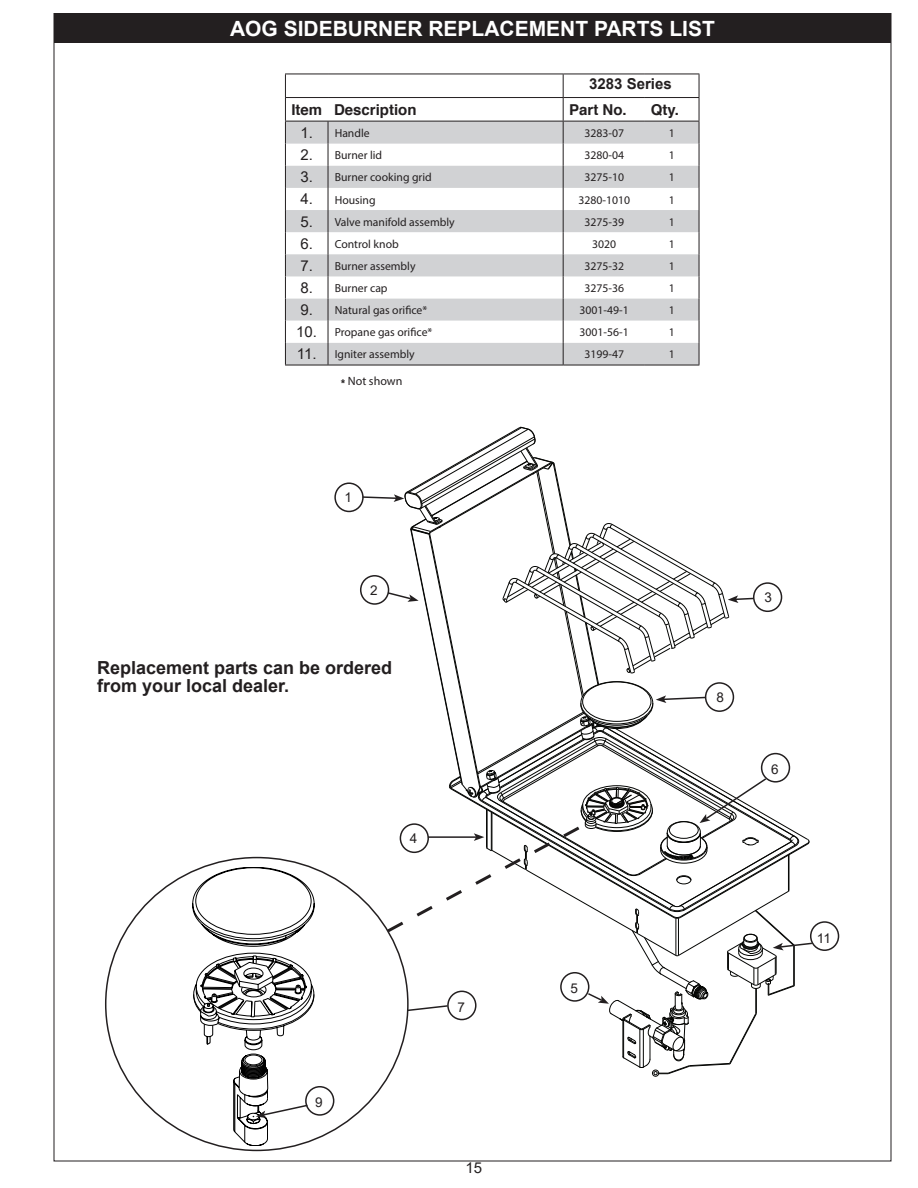
<style>
.page{position:relative;width:918px;height:1188px;background:#fff}
.page>*{position:absolute;margin:0;border:0;box-sizing:border-box;transform-origin:0 0}
.t1{font:700 21px "Arial";color:#fff}
.t2{font:700 18px/18px "Arial";color:#231f20}
.t3{font:700 15px "Helvetica";color:#231f20}
.t4{font:700 15px "Arial";color:#231f20}
.t5{font:15px "Arial";color:#231f20}
.t6{font:13.5px "Arial";color:#231f20}
.t7{font:12px "Myriad Pro";color:#231f20}
.t8{font:11.7px "Myriad Pro";color:#231f20}
.s1{font-family:"Arial";font-size:15px}
.s2{font-family:"Helvetica";font-weight:700}
</style>
<div class="page">
<div style="left:652px;top:1070px;width:7px;height:7px;border:1px solid #040503;border-radius:50%"></div>
<div style="left:334px;top:482px;width:30px;height:30px;border:2px solid #231f20;border-radius:50%"></div>
<div style="left:360px;top:575px;width:29px;height:30px;border:2px solid #231f20;border-radius:50%"></div>
<div style="left:305px;top:1086px;width:29px;height:30px;border:2px solid #231f20;border-radius:50%"></div>
<div style="left:810px;top:921px;width:29px;height:30px;border:2px solid #231f20;border-radius:50%"></div>
<svg style="left:193px;top:867px;width:121px;height:279px"></svg>
<svg style="left:361px;top:427px;width:453px;height:648px"></svg>
<div style="left:54px;top:13px;width:837px;height:30px;background:#231f20"></div>
<svg style="left:285px;top:74px;width:415px;height:291px"></svg>
<hr style="left:285px;top:365px;width:43px;height:1px;background:#231f20">
<hr style="left:328px;top:365px;width:235px;height:1px;background:#231f20">
<hr style="left:563px;top:365px;width:82px;height:1px;background:#231f20">
<hr style="left:645px;top:365px;width:54px;height:1px;background:#231f20">
<hr style="left:285px;top:74px;width:43px;height:1px;background:#231f20">
<hr style="left:328px;top:74px;width:235px;height:1px;background:#231f20">
<hr style="left:563px;top:74px;width:82px;height:1px;background:#231f20">
<hr style="left:645px;top:74px;width:54px;height:1px;background:#231f20">
<h1 class="t1" style="left:230px;top:14px;width:486px">AOG SIDEBURNER REPLACEMENT PARTS LIST</h1>
<p class="t4" style="left:589px;top:73px;width:84px">3283 Series</p>
<p class="t3" style="left:291px;top:98px;width:127px">Item Description</p>
<p class="t3" style="left:569px;top:98px;width:59px">Part No.</p>
<p class="t3" style="left:651px;top:98px;width:30px">Qty.</p>
<p class="t8" style="left:300px;top:126px;width:71px"><span class="s1">1.</span> Handle</p>
<p class="t8" style="left:584px;top:126px;width:41px">3283-07</p>
<p class="t8" style="left:669px;top:126px;width:8px">1</p>
<p class="t8" style="left:300px;top:148px;width:83px"><span class="s1">2.</span> Burner lid</p>
<p class="t8" style="left:584px;top:148px;width:41px">3280-04</p>
<p class="t8" style="left:669px;top:148px;width:8px">1</p>
<p class="t8" style="left:300px;top:170px;width:133px"><span class="s1">3.</span> Burner cooking grid</p>
<p class="t8" style="left:584px;top:170px;width:41px">3275-10</p>
<p class="t8" style="left:669px;top:170px;width:8px">1</p>
<p class="t8" style="left:300px;top:192px;width:77px"><span class="s1">4.</span> Housing</p>
<p class="t8" style="left:578px;top:192px;width:53px">3280-1010</p>
<p class="t8" style="left:669px;top:192px;width:8px">1</p>
<p class="t8" style="left:300px;top:215px;width:156px"><span class="s1">5.</span> Valve manifold assembly</p>
<p class="t8" style="left:584px;top:215px;width:41px">3275-39</p>
<p class="t8" style="left:669px;top:215px;width:8px">1</p>
<p class="t8" style="left:300px;top:237px;width:100px"><span class="s1">6.</span> Control knob</p>
<p class="t8" style="left:592px;top:237px;width:26px">3020</p>
<p class="t8" style="left:669px;top:237px;width:8px">1</p>
<p class="t8" style="left:300px;top:259px;width:117px"><span class="s1">7.</span> Burner assembly</p>
<p class="t8" style="left:584px;top:259px;width:41px">3275-32</p>
<p class="t8" style="left:669px;top:259px;width:8px">1</p>
<p class="t8" style="left:300px;top:281px;width:89px"><span class="s1">8.</span> Burner cap</p>
<p class="t8" style="left:584px;top:281px;width:41px">3275-36</p>
<p class="t8" style="left:669px;top:281px;width:8px">1</p>
<p class="t8" style="left:300px;top:303px;width:128px"><span class="s1">9.</span> Natural gas orifice*</p>
<p class="t8" style="left:580px;top:303px;width:51px">3001-49-1</p>
<p class="t8" style="left:669px;top:303px;width:8px">1</p>
<p class="t8" style="left:296px;top:325px;width:138px"><span class="s1">10.</span> Propane gas orifice*</p>
<p class="t8" style="left:580px;top:325px;width:51px">3001-56-1</p>
<p class="t8" style="left:669px;top:325px;width:8px">1</p>
<p class="t8" style="left:297px;top:347px;width:119px"><span class="s1">11.</span> Igniter assembly</p>
<p class="t8" style="left:584px;top:347px;width:41px">3199-47</p>
<p class="t8" style="left:669px;top:347px;width:8px">1</p>
<p class="t7" style="left:341px;top:373px;width:63px"><span class="s2">*</span> Not shown</p>
<p class="t6" style="left:345px;top:488px;width:9px">1</p>
<p class="t6" style="left:370px;top:581px;width:9px">2</p>
<h2 class="t2" style="left:97px;top:659px;width:297px">Replacement parts can be ordered from your local dealer.</h2>
<p class="t6" style="left:410px;top:829px;width:9px">4</p>
<p class="t6" style="left:315px;top:1093px;width:9px">9</p>
<p class="t6" style="left:457px;top:998px;width:9px">7</p>
<p class="t5" style="left:465px;top:1158px;width:18px">15</p>
<p class="t6" style="left:570px;top:979px;width:9px">5</p>
<p class="t6" style="left:717px;top:688px;width:9px">8</p>
<p class="t6" style="left:765px;top:588px;width:9px">3</p>
<p class="t6" style="left:771px;top:760px;width:9px">6</p>
<p class="t6" style="left:817px;top:929px;width:16px">11</p>
</div>
